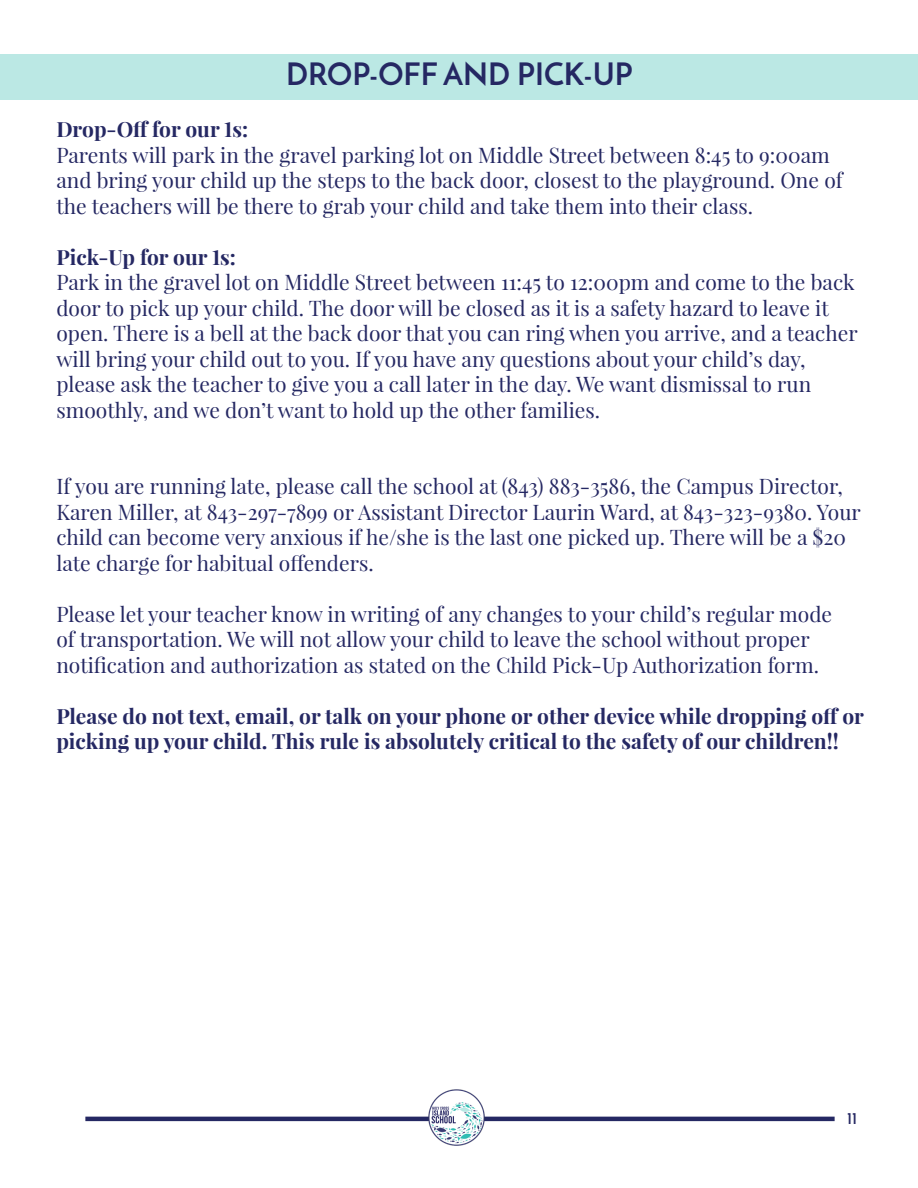
<style>
.page{position:relative;width:918px;height:1188px;background:#fff}
.page>*{position:absolute;margin:0;border:0;box-sizing:border-box;transform-origin:0 0}
.t1{font:700 30.75px "Josefin Sans";color:#252863}
.Normal_Text{font:21px/25.5px "Playfair Display";color:#252863}
.Normal_Text-2{font:700 21px/25.5px "Playfair Display";color:#252863}
.t2{font:700 16.5px "Josefin Sans";color:#252863}
</style>
<div class="page">
<hr style="left:85px;top:1117px;width:750px;height:4px;background:#252863">
<img style="left:426px;top:1089px;width:60px;height:57px">
<div style="left:0;top:54px;width:918px;height:45px;background:#bbe8e4"></div>
<p class="t1" style="left:286px;top:55px;width:348px">DROP-OFF AND PICK-UP</p>
<p class="Normal_Text-2" style="left:56px;top:116px;width:193px">Drop-Off for our 1s:</p>
<p class="Normal_Text" style="left:56px;top:142px;width:788px">Parents will park in the gravel parking lot on Middle Street between 8:45 to 9:00am and bring your child up the steps to the back door, closest to the playground. One of the teachers will be there to grab your child and take them into their class.</p>
<p class="Normal_Text-2" style="left:56px;top:244px;width:181px">Pick-Up for our 1s:</p>
<p class="Normal_Text" style="left:56px;top:269px;width:803px">Park in the gravel lot on Middle Street between 11:45 to 12:00pm and come to the back door to pick up your child. The door will be closed as it is a safety hazard to leave it open. There is a bell at the back door that you can ring when you arrive, and a teacher will bring your child out to you. If you have any questions about your child’s day, please ask the teacher to give you a call later in the day. We want dismissal to run smoothly, and we don’t want to hold up the other families.</p>
<p class="Normal_Text" style="left:56px;top:473px;width:806px">If you are running late, please call the school at (843) 883-3586, the Campus Director, Karen Miller, at 843-297-7899 or Assistant Director Laurin Ward, at 843-323-9380. Your child can become very anxious if he/she is the last one picked up. There will be a $20 late charge for habitual offenders.</p>
<p class="Normal_Text" style="left:56px;top:601px;width:777px">Please let your teacher know in writing of any changes to your child’s regular mode of transportation. We will not allow your child to leave the school without proper notification and authorization as stated on the Child Pick-Up Authorization form.</p>
<p class="Normal_Text-2" style="left:56px;top:703px;width:809px">Please do not text, email, or talk on your phone or other device while dropping off or picking up your child. This rule is absolutely critical to the safety of our children!!</p>
<p class="t2" style="left:847px;top:1108px;width:12px">11</p>
</div>
